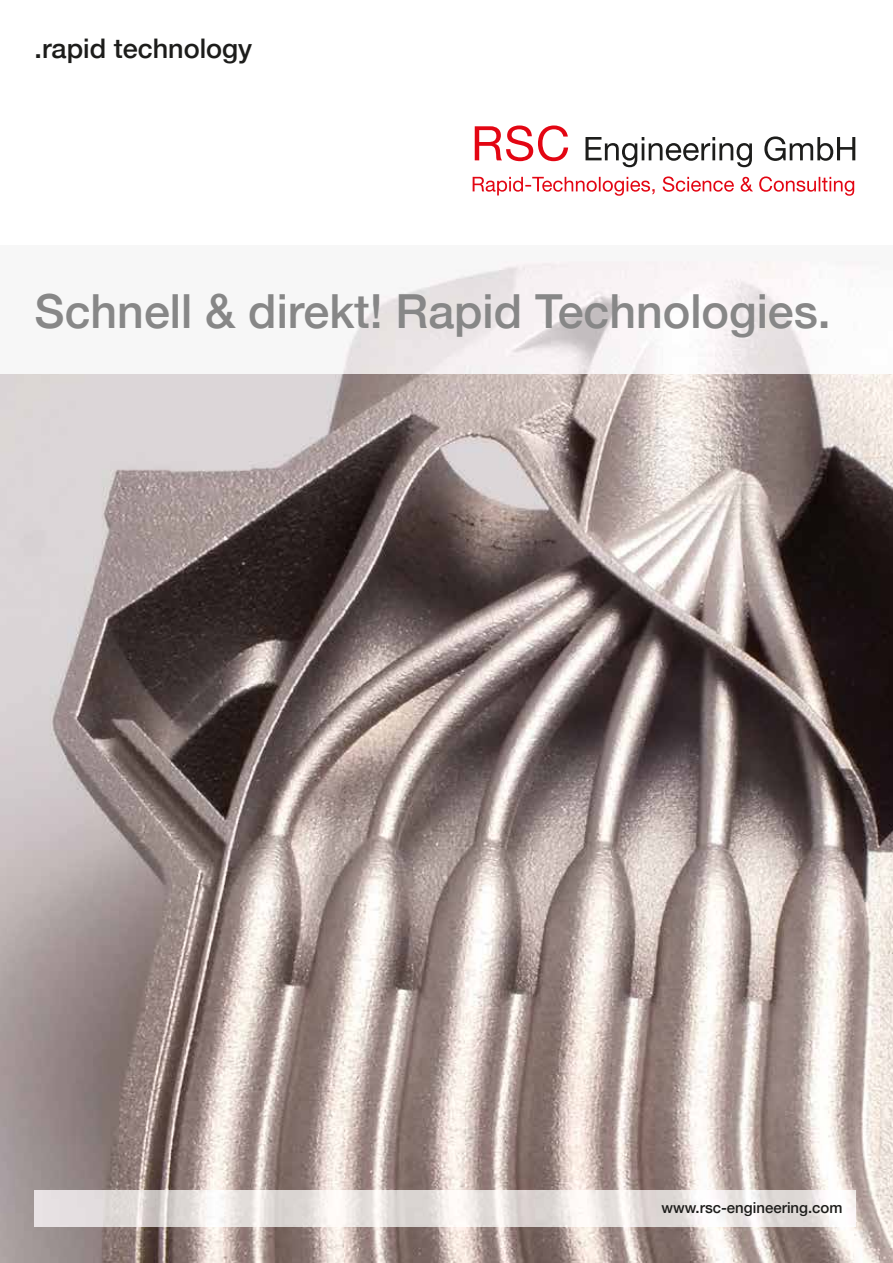
<style>
.page{position:relative;width:893px;height:1263px;background:#fff}
.page>*{position:absolute;margin:0;border:0;box-sizing:border-box;transform-origin:0 0}
.t1{font:500 46.95px "Helvetica Neue";color:#878787}
.t2{font:500 27px "Helvetica Neue";color:#1d1d1b}
.t3{font:500 15.15px "Helvetica Neue";color:#1d1d1b}
</style>
<div class="page">
<img style="left:0;top:261px;width:893px;height:1002px">
<img style="left:35px;top:1190px;width:820px;height:36px">
<svg style="left:473px;top:176px;width:381px;height:20px"></svg>
<svg style="left:585px;top:136px;width:270px;height:31px"></svg>
<svg style="left:475px;top:125px;width:93px;height:36px"></svg>
<svg style="left:881px;top:1249px;width:12px;height:14px"></svg>
<p class="t2" style="left:35px;top:27px;width:219px">.rapid technology</p>
<p class="t1" style="left:35px;top:274px;width:798px">Schnell &amp; direkt! Rapid Technologies.</p>
<p class="t3" style="left:661px;top:1195px;width:183px">www.rsc-engineering.com</p>
</div>
